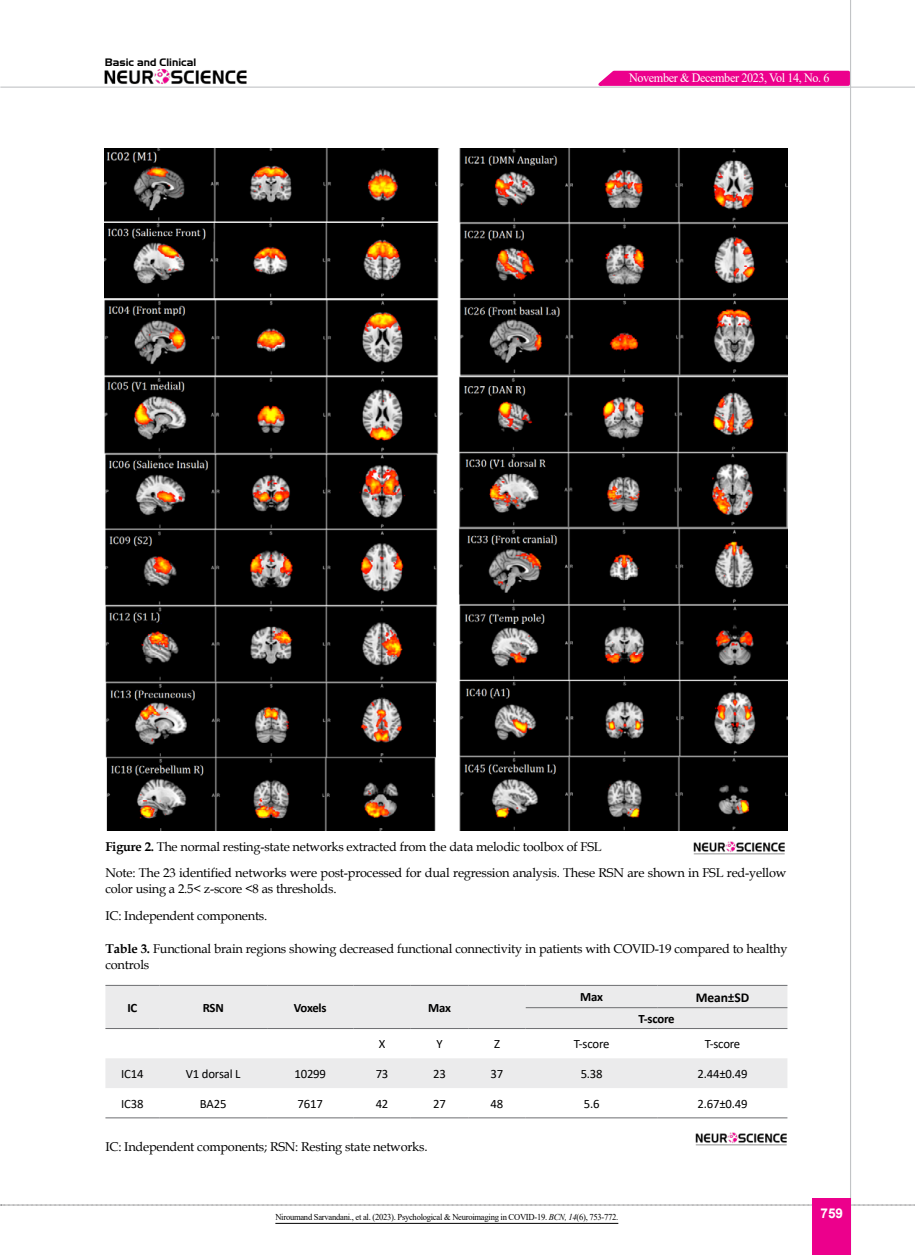
<style>
.page{position:relative;width:915px;height:1255px;background:#fff}
.page>*{position:absolute;margin:0;border:0;box-sizing:border-box;transform-origin:0 0}
.t1{font:700 13.5px "Calibri";letter-spacing:-.01em;color:#000}
.t2{font:700 13.5px "Arial";color:#fff}
.t3{font:12.75px/26.2px "Book Antiqua";letter-spacing:-.015em;color:#000}
.t4{font:12.75px "Calibri";letter-spacing:-.015em;color:#000}
.t5{font:12.75px "Times New Roman";letter-spacing:-.03em;color:#fff;scale:.95 1}
.t6{font:700 12.75px "Calibri";letter-spacing:-.015em;color:#000}
.t7{font:10.5px "Aero Regular SWFTE";color:#000}
.t8{font:9px "Times New Roman";letter-spacing:-.03em;color:#000;scale:.95 1}
.s1{font-weight:700}
.s2{font-family:"Calibri"}
.s3{font-style:italic}
</style>
<div class="page">
<svg style="left:1px;top:1204px;width:914px;height:1px"></svg>
<hr style="left:849px;top:0;width:1px;height:1254px;background:#c2c4c6">
<hr style="left:0;top:87px;width:914px;height:1px;background:#c2c4c6">
<img style="left:104px;top:69px;width:143px;height:15px">
<div style="left:812px;top:1198px;width:38px;height:56px;background:#ec008c"></div>
<svg style="left:591px;top:69px;width:260px;height:18px;background:#ee32a2"></svg>
<svg style="left:105px;top:985px;width:682px;height:103px;fill:#ebebec"></svg>
<hr style="left:105px;top:984px;width:54px;height:1px;background:#6d6e71">
<hr style="left:159px;top:984px;width:108px;height:1px;background:#6d6e71">
<hr style="left:267px;top:984px;width:86px;height:1px;background:#6d6e71">
<hr style="left:353px;top:984px;width:57px;height:1px;background:#6d6e71">
<hr style="left:410px;top:984px;width:58px;height:1px;background:#6d6e71">
<hr style="left:468px;top:984px;width:57px;height:1px;background:#6d6e71">
<hr style="left:525px;top:984px;width:132px;height:1px;background:#6d6e71">
<hr style="left:657px;top:984px;width:130px;height:1px;background:#6d6e71">
<hr style="left:525px;top:1007px;width:132px;height:1px;background:#6d6e71">
<hr style="left:657px;top:1007px;width:130px;height:1px;background:#6d6e71">
<hr style="left:105px;top:1028px;width:54px;height:1px;background:#6d6e71">
<hr style="left:159px;top:1028px;width:108px;height:1px;background:#6d6e71">
<hr style="left:267px;top:1028px;width:86px;height:1px;background:#6d6e71">
<hr style="left:353px;top:1028px;width:57px;height:1px;background:#6d6e71">
<hr style="left:410px;top:1028px;width:58px;height:1px;background:#6d6e71">
<hr style="left:468px;top:1028px;width:57px;height:1px;background:#6d6e71">
<hr style="left:525px;top:1028px;width:132px;height:1px;background:#6d6e71">
<hr style="left:657px;top:1028px;width:130px;height:1px;background:#6d6e71">
<hr style="left:105px;top:1117px;width:54px;height:1px;background:#6d6e71">
<hr style="left:159px;top:1117px;width:108px;height:1px;background:#6d6e71">
<hr style="left:267px;top:1117px;width:86px;height:1px;background:#6d6e71">
<hr style="left:353px;top:1117px;width:57px;height:1px;background:#6d6e71">
<hr style="left:410px;top:1117px;width:58px;height:1px;background:#6d6e71">
<hr style="left:468px;top:1117px;width:57px;height:1px;background:#6d6e71">
<hr style="left:525px;top:1117px;width:132px;height:1px;background:#6d6e71">
<hr style="left:657px;top:1117px;width:130px;height:1px;background:#6d6e71">
<img style="left:695px;top:1132px;width:92px;height:14px">
<img style="left:104px;top:149px;width:683px;height:681px">
<img style="left:693px;top:841px;width:92px;height:14px">
<hr style="left:275px;top:1222px;width:343px;height:1px;background:#000">
<p class="t7" style="left:105px;top:56px;width:93px">Basic and Clinical</p>
<p class="t5" style="left:629px;top:69px;width:212px">November &amp; December 2023, Vol 14, No. 6</p>
<p class="t3" style="left:105px;top:832px;width:682px"><span class="s1">Figure 2.</span> The normal resting-state networks extracted from the data melodic toolbox of FSL<br>Note: The 23 identified networks were post-processed for dual regression analysis. These RSN are shown in FSL red-yellow</p>
<p class="t3" style="left:105px;top:875px;width:232px">color using a 2.5&lt; z-score &lt;8 as thresholds.<br>IC: Independent components.</p>
<p class="t3" style="left:105px;top:939px;width:683px;line-height:16.5px"><span class="s1">Table 3.</span> Functional brain regions showing decreased functional connectivity in patients with COVID-19 compared to healthy controls</p>
<p class="t6" style="left:127px;top:998px;width:11px">IC</p>
<p class="t6" style="left:203px;top:998px;width:23px">RSN</p>
<p class="t6" style="left:294px;top:998px;width:34px">Voxels</p>
<p class="t6" style="left:428px;top:998px;width:24px">Max</p>
<p class="t6" style="left:580px;top:988px;width:24px">Max</p>
<p class="t1" style="left:695px;top:987px;width:55px">Mean±SD</p>
<p class="t6" style="left:638px;top:1009px;width:38px">T-score</p>
<p class="t4" style="left:378px;top:1035px;width:8px">X</p>
<p class="t4" style="left:436px;top:1035px;width:8px">Y</p>
<p class="t4" style="left:494px;top:1035px;width:7px">Z</p>
<p class="t4" style="left:573px;top:1035px;width:37px">T-score</p>
<p class="t4" style="left:704px;top:1035px;width:37px">T-score</p>
<p class="t4" style="left:121px;top:1064px;width:24px">IC14</p>
<p class="t4" style="left:186px;top:1064px;width:56px">V1 dorsal L</p>
<p class="t4" style="left:294px;top:1064px;width:33px">10299</p>
<p class="t4" style="left:375px;top:1064px;width:14px">73</p>
<p class="t4" style="left:433px;top:1064px;width:14px">23</p>
<p class="t4" style="left:490px;top:1064px;width:14px">37</p>
<p class="t4" style="left:580px;top:1064px;width:24px">5.38</p>
<p class="t4" style="left:697px;top:1064px;width:52px">2.44±0.49</p>
<p class="t4" style="left:121px;top:1094px;width:24px">IC38</p>
<p class="t4" style="left:200px;top:1094px;width:28px">BA25</p>
<p class="t4" style="left:297px;top:1094px;width:27px">7617</p>
<p class="t4" style="left:375px;top:1094px;width:14px">42</p>
<p class="t4" style="left:433px;top:1094px;width:14px">27</p>
<p class="t4" style="left:490px;top:1094px;width:14px">48</p>
<p class="t4" style="left:583px;top:1094px;width:17px">5.6</p>
<p class="t4" style="left:697px;top:1094px;width:52px">2.67±0.49</p>
<p class="t3" style="left:105px;top:1132px;width:323px">IC: Independent components; RSN: Resting state networks<span class="s2">.</span></p>
<p class="t8" style="left:275px;top:1210px;width:362px">Niroumand Sarvandani., et al. (2023). Psychological &amp; Neuroimaging in COVID-19. <span class="s3">BCN, 14</span>(6), 753-772.</p>
<p class="t2" style="left:820px;top:1203px;width:24px">759</p>
</div>
